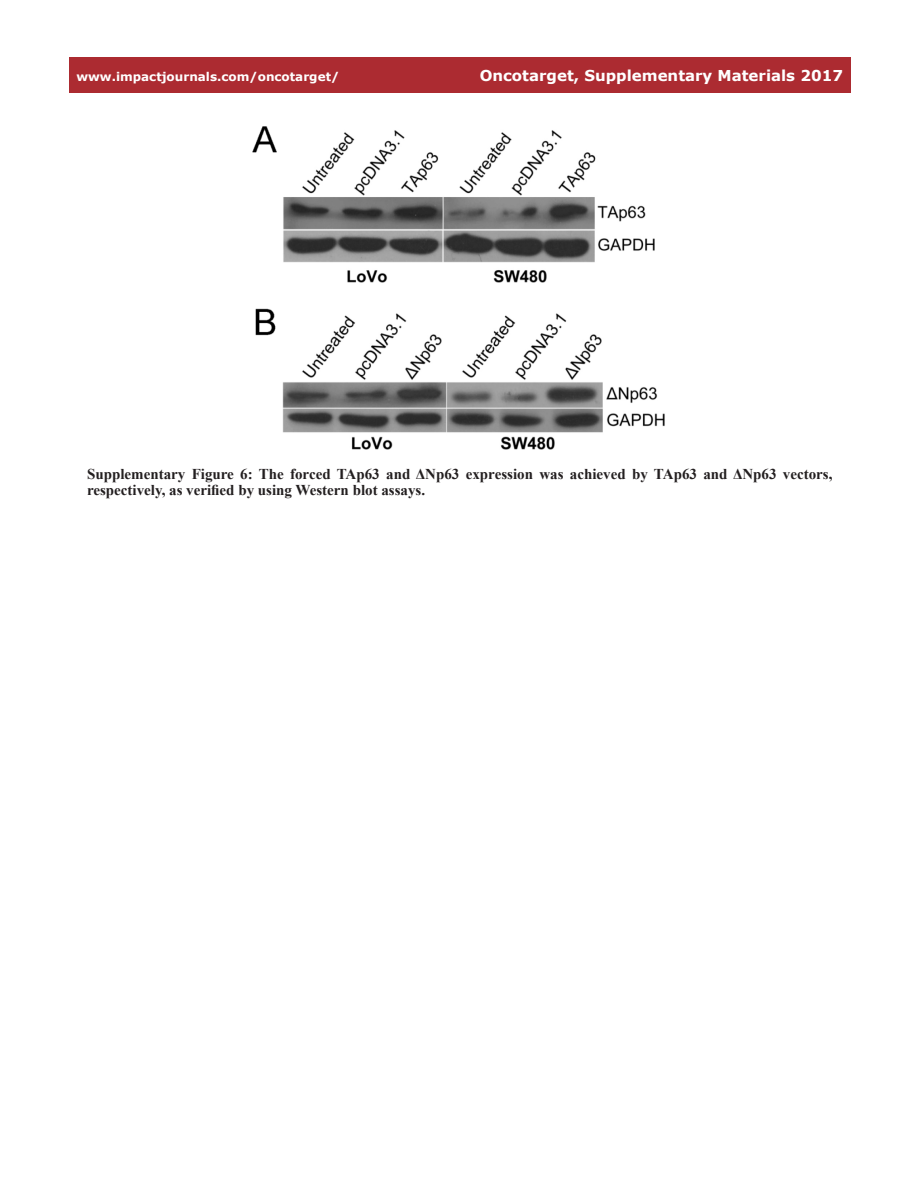
<style>
.page{position:relative;width:918px;height:1188px;background:#fff}
.page>*{position:absolute;margin:0;border:0;box-sizing:border-box;transform-origin:0 0}
.figuretext{font:700 15px/16.2px "Times New Roman";color:#231f20}
.t1{font:700 15px "Verdana";color:#fff}
.t2{font:700 12px "Verdana";color:#fff}
</style>
<div class="page">
<div style="left:69px;top:57px;width:781px;height:36px;background:#ac2b31"></div>
<img style="left:252px;top:126px;width:413px;height:323px">
<p class="t2" style="left:76px;top:68px;width:264px">www.impactjournals.com/oncotarget/</p>
<p class="t1" style="left:480px;top:65px;width:365px">Oncotarget, Supplementary Materials 2017</p>
<p class="figuretext" style="left:87px;top:465px;width:747px">Supplementary Figure 6: The forced TAp63 and ΔNp63 expression was achieved by TAp63 and ΔNp63 vectors, respectively, as verified by using Western blot assays.</p>
</div>
